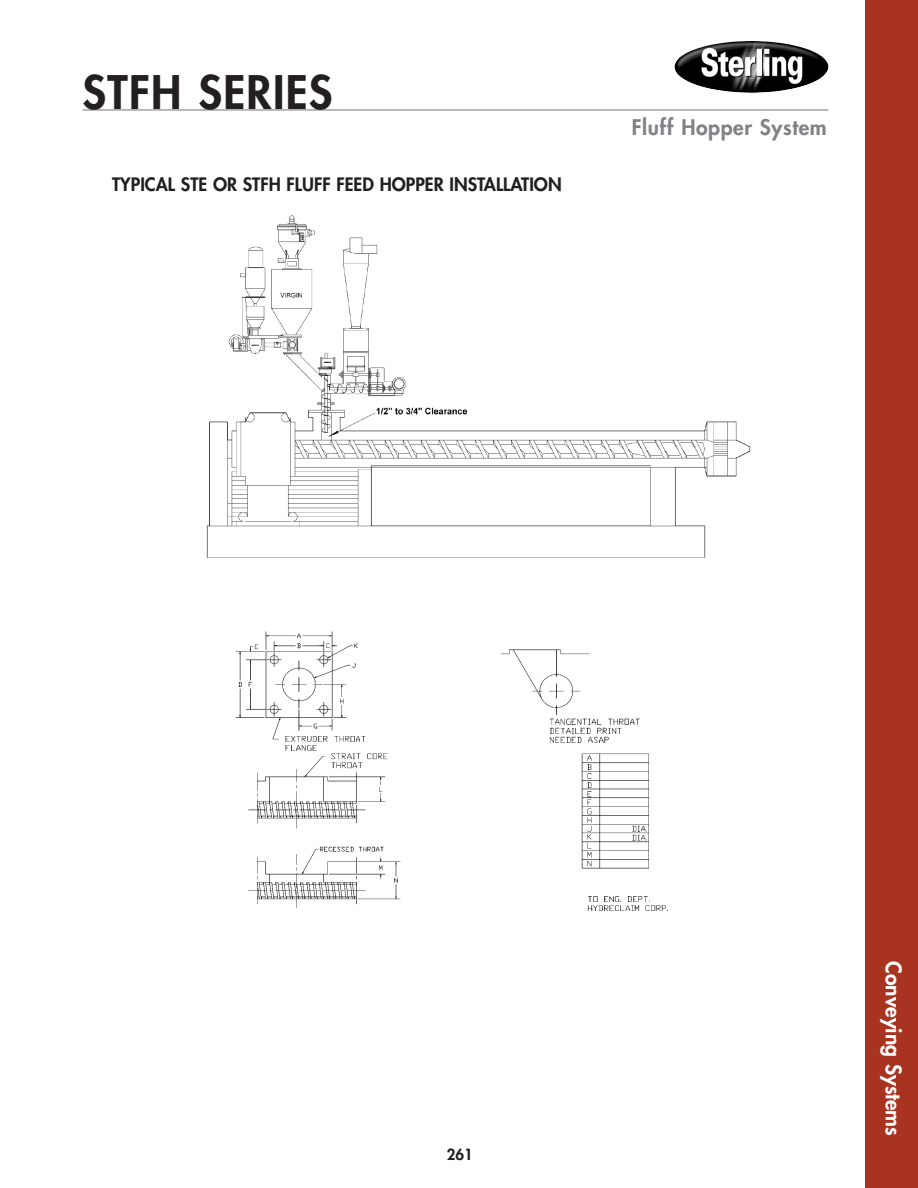
<style>
.page{position:relative;width:918px;height:1188px;background:#fff}
.page>*{position:absolute;margin:0;border:0;box-sizing:border-box;transform-origin:0 0}
.t1{font:800 45px "Futura";letter-spacing:.03em;color:#231f20}
.t2{font:800 21px "Futura";letter-spacing:.03em;color:#808285}
.t3{font:800 21px "Futura";color:#fff}
.t4{font:800 18px "Futura";color:#231f20}
.t5{font:800 15px "Futura";color:#231f20}
</style>
<div class="page">
<img style="left:206px;top:215px;width:545px;height:343px">
<img style="left:674px;top:41px;width:155px;height:52px">
<div style="left:865px;top:0;width:53px;height:1188px;background:#a93321"></div>
<hr style="left:83px;top:109px;width:745px;height:2px;background:#808285">
<img style="left:235px;top:631px;width:433px;height:280px">
<h1 class="t1" style="left:83px;top:71px;width:252px">STFH SERIES</h1>
<p class="t4" style="left:112px;top:176px;width:451px">TYPICAL STE OR STFH FLUFF FEED HOPPER INSTALLATION</p>
<p class="t2" style="left:632px;top:117px;width:196px">Fluff Hopper System</p>
<p class="t5" style="left:447px;top:1148px;width:28px">261</p>
<p class="t3" style="left:904px;top:961px;width:176px;rotate:90deg">Conveying Systems</p>
</div>
